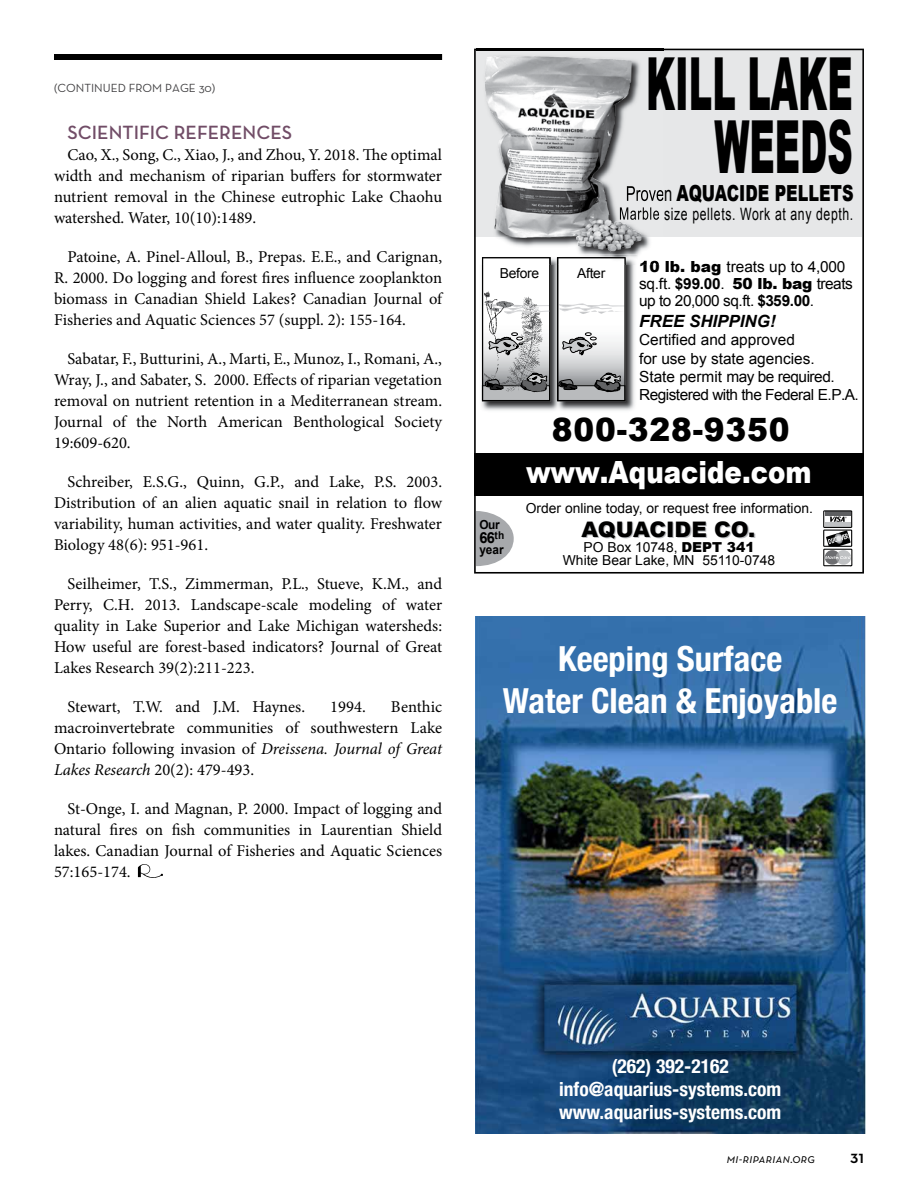
<style>
.page{position:relative;width:918px;height:1188px;background:#fff}
.page>*{position:absolute;margin:0;border:0;box-sizing:border-box;transform-origin:0 0}
.t1{font:900 73.2px/62.7px "Arial";color:#000;text-align:right;scale:.48 1}
.t2{font:700 condensed 34.5px/41.4px "Helvetica Neue";color:#fff;text-align:center}
.t3{font:900 32.1px "Arial";letter-spacing:.025em;color:#000}
.t4{font:900 30.6px "Arial";color:#fff;scale:.85 1}
.t5{font:900 22.2px "Arial";color:#000;scale:.72 1}
.t6{font:900 21.45px "Arial";color:#000}
.t7{font:700 condensed 19.5px/23.4px "Helvetica Neue";color:#fff;text-align:center}
.t8{font:600 19.5px "Neutra Text";color:#714d67}
.t9{font:18px "Neutra Text Demi SC";color:#000}
.t10{font:17.1px "Arial";letter-spacing:.05em;color:#000;scale:.72 1}
.t11{font:italic 700 16.8px "Arial";color:#000}
.t12{font:16.5px/21px "Minion Pro";color:#000;text-align:justify}
.t13{font:15.3px/18.3px "Arial";color:#000}
.t14{font:15.3px/16.8px "Arial";letter-spacing:-.03em;color:#000}
.t15{font:700 15.15px "Arial";color:#000;scale:.95 1}
.t16{font:13.8px/13px "Arial";color:#000;text-align:center}
.t17{font:13.5px "Neutra Text Book SC Italic";letter-spacing:.02em;color:#000}
.t18{font:700 12.45px "Arial";color:#000;scale:.95 1}
.t19{font:12px "Neutra Text";color:#414042}
.s1{font-style:italic}
.s2{font-weight:400;font-size:20.55px}
.s3{font-weight:900}
.s4{font-weight:700}
</style>
<div class="page">
<svg style="left:474px;top:49px;width:390px;height:525px"></svg>
<svg style="left:823px;top:510px;width:30px;height:57px"></svg>
<div style="left:474px;top:453px;width:390px;height:42px;background:#000"></div>
<img style="left:479px;top:265px;width:159px;height:148px">
<svg style="left:482px;top:265px;width:144px;height:136px"></svg>
<img style="left:477px;top:49px;width:186px;height:216px">
<img style="left:627px;top:186px;width:36px;height:15px">
<img style="left:620px;top:207px;width:43px;height:16px">
<img style="left:620px;top:207px;width:39px;height:13px">
<img style="left:659px;top:261px;width:4px;height:4px">
<img style="left:640px;top:261px;width:19px;height:4px">
<img style="left:482px;top:257px;width:144px;height:8px">
<img style="left:484px;top:56px;width:47px;height:145px">
<svg style="left:138px;top:864px;width:25px;height:14px"></svg>
<div style="left:54px;top:54px;width:388px;height:6px;background:#000"></div>
<img style="left:476px;top:616px;width:389px;height:517px">
<p class="t19" style="left:54px;top:81px;width:163px">(CONTINUED FROM PAGE 30)</p>
<p class="t8" style="left:68px;top:121px;width:226px">SCIENTIFIC REFERENCES</p>
<p class="t12" style="left:54px;top:145px;width:390px;text-indent:13px">Cao, X., Song, C., Xiao, J., and Zhou, Y. 2018. The optimal width and mechanism of riparian buffers for stormwater nutrient removal in the Chinese eutrophic Lake Chaohu watershed. Water, 10(10):1489.</p>
<p class="t12" style="left:54px;top:247px;width:390px;text-indent:13px">Patoine, A. Pinel-Alloul, B., Prepas. E.E., and Carignan, R. 2000. Do logging and forest fires influence zooplankton biomass in Canadian Shield Lakes? Canadian Journal of Fisheries and Aquatic Sciences 57 (suppl. 2): 155-164.</p>
<p class="t12" style="left:54px;top:349px;width:390px;text-indent:13px">Sabatar, F., Butturini, A., Marti, E., Munoz, I., Romani, A., Wray, J., and Sabater, S. 2000. Effects of riparian vegetation removal on nutrient retention in a Mediterranean stream.<br>Journal of the North American Benthological Society 19:609-620.</p>
<p class="t12" style="left:54px;top:472px;width:390px;text-indent:13px">Schreiber, E.S.G., Quinn, G.P., and Lake, P.S. 2003.<br>Distribution of an alien aquatic snail in relation to flow variability, human activities, and water quality. Freshwater Biology 48(6): 951-961.</p>
<p class="t12" style="left:54px;top:574px;width:390px;text-indent:13px">Seilheimer, T.S., Zimmerman, P.L., Stueve, K.M., and Perry, C.H. 2013. Landscape-scale modeling of water quality in Lake Superior and Lake Michigan watersheds:<br>How useful are forest-based indicators? Journal of Great Lakes Research 39(2):211-223.</p>
<p class="t12" style="left:68px;top:697px;width:239px">Stewart, T.W. and J.M. Haynes.</p>
<p class="t12" style="left:330px;top:697px;width:37px">1994.</p>
<p class="t12" style="left:54px;top:697px;width:390px;text-indent:337px">Benthic macroinvertebrate communities of southwestern Lake Ontario following invasion of <span class="s1">Dreissena. Journal of Great Lakes Research</span> 20(2): 479-493.</p>
<p class="t12" style="left:54px;top:799px;width:390px;text-indent:13px">St-Onge, I. and Magnan, P. 2000. Impact of logging and natural fires on fish communities in Laurentian Shield lakes. Canadian Journal of Fisheries and Aquatic Sciences 57:165-174.</p>
<h1 class="t1" style="left:646px;top:51px;width:432px">KILL LAKE<br>WEEDS</h1>
<h3 class="t5" style="left:626px;top:177px;width:318px"><span class="s2">Proven</span> AQUACIDE PELLETS</h3>
<p class="t10" style="left:619px;top:202px;width:327px">Marble size pellets. Work at any depth.</p>
<p class="t14" style="left:639px;top:258px;width:215px"><span class="s3">10 lb. bag</span> treats up to 4,000 sq.ft. <span class="s4">$99.00</span>. <span class="s3">50 lb. bag</span> treats up to 20,000 sq.ft. <span class="s4">$359.00</span>.</p>
<p class="t11" style="left:639px;top:310px;width:138px">FREE SHIPPING!</p>
<p class="t13" style="left:639px;top:331px;width:221px">Certified and approved<br>for use by state agencies.<br>State permit may be required.<br>Registered with the Federal E.P.A.</p>
<h3 class="t3" style="left:552px;top:406px;width:239px">800-328-9350</h3>
<p class="t16" style="left:500px;top:267px;width:41px">Before</p>
<p class="t16" style="left:577px;top:267px;width:30px">After</p>
<h3 class="t4" style="left:526px;top:450px;width:338px">www.Aquacide.com</h3>
<p class="t18" style="left:479px;top:517px;width:23px">Our</p>
<p class="t15" style="left:479px;top:528px;width:28px">66<sup>th</sup></p>
<p class="t18" style="left:479px;top:542px;width:27px">year</p>
<p class="t16" style="left:526px;top:502px;width:289px">Order online today, or request free information.</p>
<h3 class="t6" style="left:581px;top:514px;width:176px">AQUACIDE CO.</h3>
<p class="t16" style="left:563px;top:541px;width:214px">PO Box 10748, <span class="s3">DEPT 341<br></span>White Bear Lake, MN 55110-0748</p>
<h2 class="t2" style="left:503px;top:636px;width:336px">Keeping Surface<br>Water Clean &amp; Enjoyable</h2>
<p class="t7" style="left:559px;top:1053px;width:224px">(262) 392-2162 info@aquarius-systems.com www.aquarius-systems.com</p>
<p class="t17" style="left:727px;top:1150px;width:90px">mi-riparian.org</p>
<p class="t9" style="left:850px;top:1146px;width:15px">31</p>
</div>
